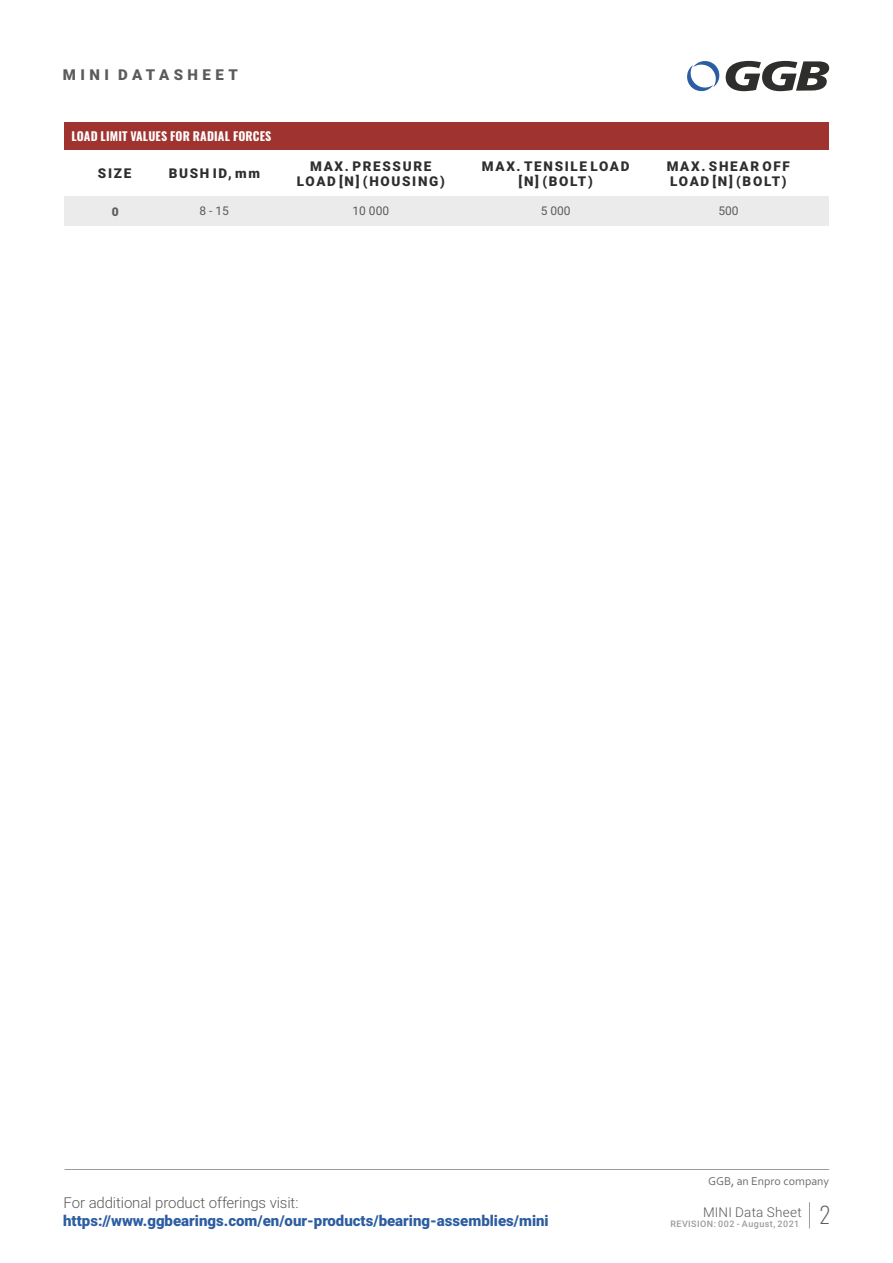
<style>
.page{position:relative;width:893px;height:1263px;background:#fff}
.page>*{position:absolute;margin:0;border:0;box-sizing:border-box;transform-origin:0 0}
.t1{font:200 22.5px "Oswald";color:#5c5b5b}
.t2{font:900 15px "Roboto";color:#2c5da0}
.t3{font:300 15px "Roboto";letter-spacing:-.01em;color:#5c5b5b}
.t4{font:900 15px "Roboto";letter-spacing:.3em;color:#5c5b5b}
.t5{font:900 13.5px/14.5px "Roboto";letter-spacing:.125em;color:#2e2e2d;text-align:center}
.t6{font:300 13.5px "Roboto";letter-spacing:.02em;color:#5c5b5b}
.t7{font:700 12px "Oswald";letter-spacing:.015em;color:#fefefe}
.t8{font:12px "Corbel";color:#717171}
.t9{font:12px "Roboto";color:#5c5b5b}
.t10{font:900 12px "Roboto";color:#5c5b5b}
.t11{font:500 9px "Roboto";letter-spacing:.05em;color:#9c9c9c}
</style>
<div class="page">
<hr style="left:65px;top:1169px;width:764px;height:1px;background:#9c9c9c">
<svg style="left:687px;top:60px;width:142px;height:32px"></svg>
<svg style="left:809px;top:1202px;width:1px;height:26px"></svg>
<div style="left:64px;top:196px;width:765px;height:30px;background:#ebebeb"></div>
<div style="left:64px;top:122px;width:765px;height:27px;background:#9f3330"></div>
<p class="t4" style="left:63px;top:69px;width:176px">MINI DATASHEET</p>
<p class="t7" style="left:71px;top:128px;width:202px">LOAD LIMIT VALUES FOR RADIAL FORCES</p>
<p class="t5" style="left:98px;top:167px;width:35px">SIZE</p>
<p class="t10" style="left:112px;top:207px;width:8px">0</p>
<p class="t5" style="left:169px;top:167px;width:93px">BUSH ID, mm</p>
<p class="t5" style="left:297px;top:161px;width:149px">MAX. PRESSURE<br>LOAD [N] (HOUSING)</p>
<p class="t5" style="left:482px;top:161px;width:149px">MAX. TENSILE LOAD [N] (BOLT)</p>
<p class="t5" style="left:667px;top:161px;width:125px;text-align:left">MAX. SHEAR OFF<br>LOAD [N] (BOLT)</p>
<p class="t9" style="left:200px;top:206px;width:31px">8 - 15</p>
<p class="t9" style="left:352px;top:206px;width:38px">10 000</p>
<p class="t9" style="left:541px;top:206px;width:31px">5 000</p>
<p class="t9" style="left:718px;top:206px;width:22px">500</p>
<p class="t8" style="left:708px;top:1176px;width:123px">GGB, an Enpro company</p>
<p class="t3" style="left:64px;top:1197px;width:237px">For additional product offerings visit:</p>
<p class="t6" style="left:703px;top:1206px;width:100px">MINI Data Sheet</p>
<p class="t2" style="left:63px;top:1215px;width:487px">https://www.ggbearings.com/en/our-products/bearing-assemblies/mini</p>
<p class="t11" style="left:670px;top:1220px;width:130px">REVISION: 002 - August, 2021</p>
<h1 class="t1" style="left:820px;top:1200px;width:13px">2</h1>
</div>
